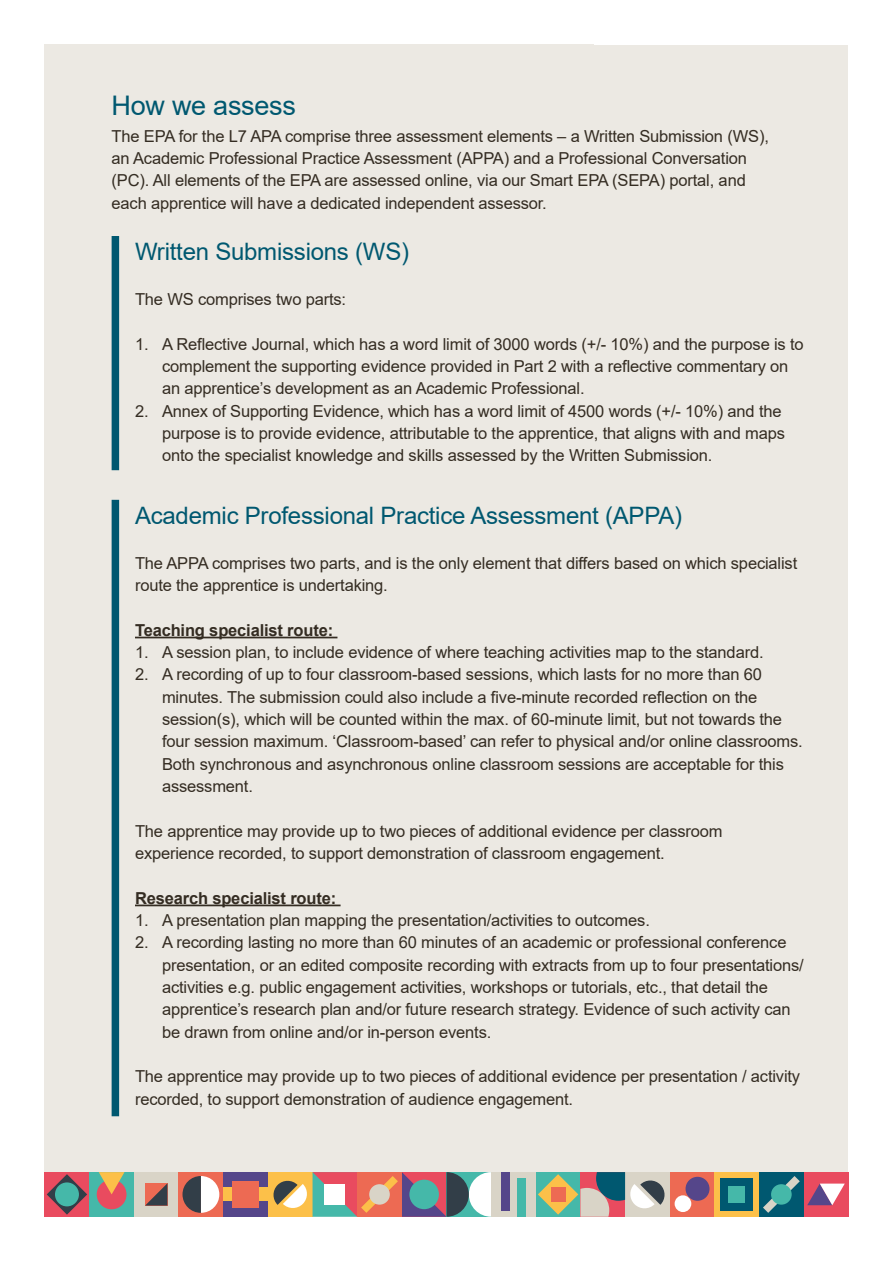
<style>
.page{position:relative;width:893px;height:1263px;background:#fff}
.page>*{position:absolute;margin:0;border:0;box-sizing:border-box;transform-origin:0 0}
.t1{font:27px "Arial";letter-spacing:-.01em;color:#005870}
.t2{font:24px "Arial";letter-spacing:-.01em;color:#005870}
.t3{font:16.5px/22.4px "Arial";letter-spacing:-.01em;color:#342c22}
.t4{font:700 16.5px "Arial";letter-spacing:-.01em;color:#342c22}
</style>
<div class="page">
<div style="left:45px;top:45px;width:803px;height:1172px;background:#ece9e3"></div>
<div style="left:89px;top:1172px;width:45px;height:45px;background:#45b8a9"></div>
<div style="left:97px;top:1179px;width:29px;height:30px;background:#e94b5f;border-radius:50%"></div>
<svg style="left:99px;top:1172px;width:26px;height:22px"></svg>
<div style="left:134px;top:1172px;width:45px;height:45px;background:#d9d4c7"></div>
<svg style="left:145px;top:1183px;width:22px;height:22px"></svg>
<div style="left:268px;top:1172px;width:45px;height:45px;background:#fcc049"></div>
<div style="left:804px;top:1172px;width:44px;height:45px;background:#e94b5f"></div>
<svg style="left:807px;top:1183px;width:38px;height:22px"></svg>
<div style="left:536px;top:1172px;width:44px;height:45px;background:#45b8a9"></div>
<div style="left:759px;top:1172px;width:45px;height:45px;background:#005870"></div>
<svg style="left:763px;top:1176px;width:37px;height:37px"></svg>
<div style="left:771px;top:1184px;width:21px;height:20px;background:#45b8a9;border-radius:50%"></div>
<div style="left:670px;top:1172px;width:44px;height:45px;background:#ed6a53"></div>
<div style="left:685px;top:1177px;width:24px;height:24px;background:#55468a;border-radius:50%"></div>
<div style="left:675px;top:1195px;width:16px;height:17px;background:#fff;border-radius:50%"></div>
<div style="left:625px;top:1172px;width:45px;height:45px;background:#d9d4c7"></div>
<div style="left:714px;top:1172px;width:45px;height:45px;background:#fcc049"></div>
<div style="left:721px;top:1178px;width:32px;height:32px;background:#005870"></div>
<div style="left:729px;top:1186px;width:16px;height:16px;background:#45b8a9"></div>
<svg style="left:273px;top:1172px;width:218px;height:45px;background:#b19384"></svg>
<div style="left:491px;top:1172px;width:45px;height:45px;background:#d9d4c7"></div>
<div style="left:501px;top:1172px;width:8px;height:38px;background:#55468a"></div>
<div style="left:517px;top:1178px;width:9px;height:39px;background:#45b8a9"></div>
<svg style="left:538px;top:1172px;width:127px;height:45px"></svg>
<div style="left:45px;top:1172px;width:44px;height:45px;background:#e94b5f"></div>
<svg style="left:47px;top:1174px;width:40px;height:40px"></svg>
<div style="left:55px;top:1182px;width:24px;height:24px;background:#45b8a9;border-radius:50%"></div>
<div style="left:223px;top:1172px;width:45px;height:45px;background:#55468a"></div>
<div style="left:223px;top:1188px;width:45px;height:13px;background:#fcc049"></div>
<div style="left:232px;top:1181px;width:27px;height:26px;background:#ed6a53"></div>
<div style="left:179px;top:1172px;width:44px;height:45px;background:#ed6a53"></div>
<svg style="left:182px;top:1176px;width:37px;height:37px"></svg>
<div style="left:112px;top:236px;width:7px;height:234px;background:#005870"></div>
<div style="left:112px;top:500px;width:7px;height:616px;background:#005870"></div>
<hr style="left:135px;top:637px;width:202px;height:1px;background:#342c22">
<hr style="left:135px;top:904px;width:206px;height:2px;background:#342c22">
<h1 class="t1" style="left:112px;top:87px;width:186px">How we assess</h1>
<p class="t3" style="left:112px;top:125px;width:659px">The EPA for the L7 APA comprise three assessment elements – a Written Submission (WS), an Academic Professional Practice Assessment (APPA) and a Professional Conversation (PC). All elements of the EPA are assessed online, via our Smart EPA (SEPA) portal, and each apprentice will have a dedicated independent assessor.</p>
<h2 class="t2" style="left:135px;top:235px;width:276px">Written Submissions (WS)</h2>
<p class="t3" style="left:135px;top:288px;width:213px">The WS comprises two parts:</p>
<p class="t3" style="left:162px;top:333px;width:643px;text-indent:-27px">1. A Reflective Journal, which has a word limit of 3000 words (+/- 10%) and the purpose is to complement the supporting evidence provided in Part 2 with a reflective commentary on an apprentice’s development as an Academic Professional.</p>
<p class="t3" style="left:162px;top:400px;width:624px;text-indent:-27px">2. Annex of Supporting Evidence, which has a word limit of 4500 words (+/- 10%) and the purpose is to provide evidence, attributable to the apprentice, that aligns with and maps onto the specialist knowledge and skills assessed by the Written Submission.</p>
<h2 class="t2" style="left:135px;top:499px;width:549px">Academic Professional Practice Assessment (APPA)</h2>
<p class="t3" style="left:135px;top:552px;width:664px">The APPA comprises two parts, and is the only element that differs based on which specialist route the apprentice is undertaking.</p>
<p class="t4" style="left:135px;top:618px;width:200px">Teaching specialist route:</p>
<p class="t3" style="left:135px;top:641px;width:630px">1. A session plan, to include evidence of where teaching activities map to the standard.</p>
<p class="t3" style="left:162px;top:663px;width:642px;text-indent:-27px">2. A recording of up to four classroom-based sessions, which lasts for no more than 60 minutes. The submission could also include a five-minute recorded reflection on the session(s), which will be counted within the max. of 60-minute limit, but not towards the four session maximum. ‘Classroom-based’ can refer to physical and/or online classrooms.<br>Both synchronous and asynchronous online classroom sessions are acceptable for this assessment.</p>
<p class="t3" style="left:135px;top:820px;width:589px">The apprentice may provide up to two pieces of additional evidence per classroom experience recorded, to support demonstration of classroom engagement.</p>
<p class="t4" style="left:135px;top:886px;width:203px">Research specialist route:</p>
<p class="t3" style="left:135px;top:909px;width:516px">1. A presentation plan mapping the presentation/activities to outcomes.</p>
<p class="t3" style="left:162px;top:931px;width:643px;text-indent:-27px">2. A recording lasting no more than 60 minutes of an academic or professional conference presentation, or an edited composite recording with extracts from up to four presentations/ activities e.g. public engagement activities, workshops or tutorials, etc., that detail the apprentice’s research plan and/or future research strategy. Evidence of such activity can be drawn from online and/or in-person events.</p>
<p class="t3" style="left:135px;top:1065px;width:667px">The apprentice may provide up to two pieces of additional evidence per presentation / activity recorded, to support demonstration of audience engagement.</p>
</div>
